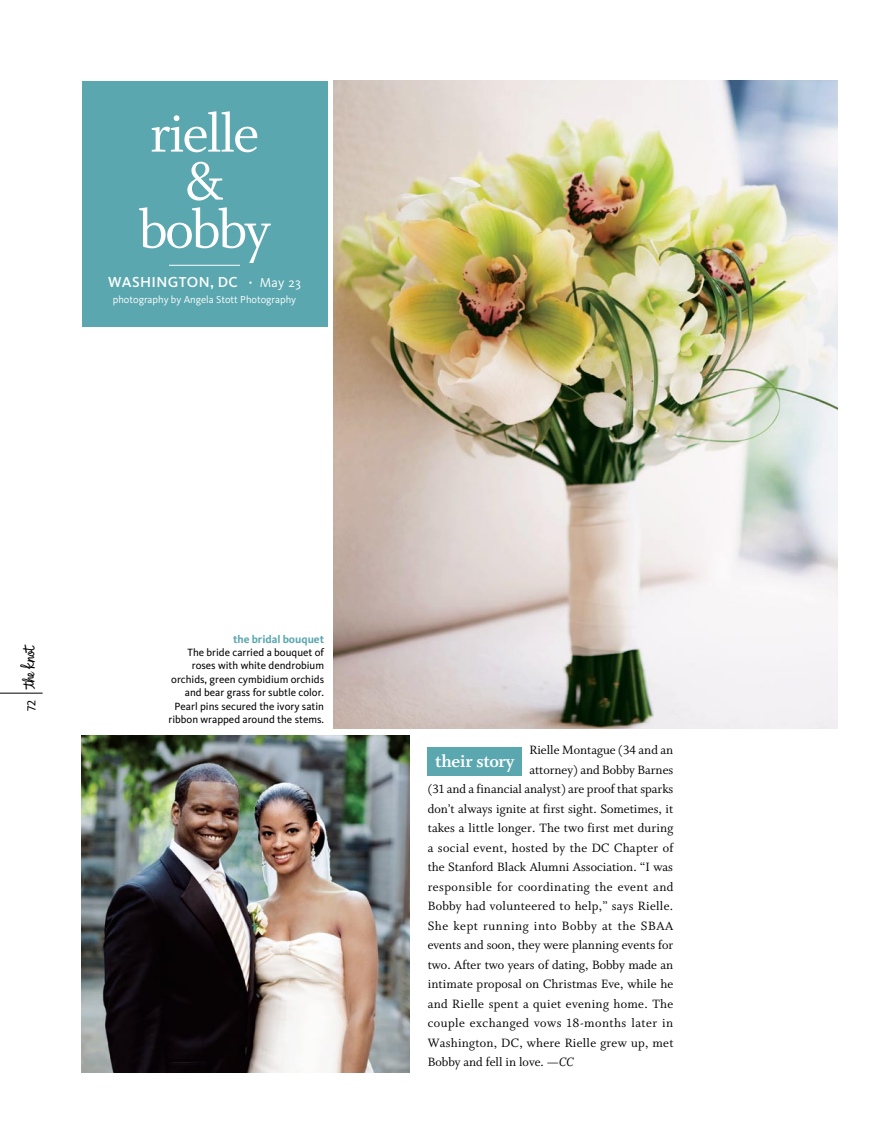
<style>
.page{position:relative;width:878px;height:1134px;background:#fff}
.page>*{position:absolute;margin:0;border:0;box-sizing:border-box;transform-origin:0 0}
.t1{font:60px/48px "Whitman Roman LF";letter-spacing:-.035em;color:#fff;text-align:center}
.t2{font:19.2px "Whitman Bold LF";letter-spacing:-.015em;color:#fff}
.t3{font:18px "The Knot Logo PS Small Below 36 pt";color:#000}
.t4{font:500 15px "Kievit";letter-spacing:.025em;color:#fff}
.t5{font:13.5px "Whitman Roman LF";letter-spacing:.005em;color:#000}
.t6{font:13.5px "Whitman Roman LF";letter-spacing:.035em;color:#000}
.t7{font:13.5px "Whitman Roman LF";letter-spacing:.025em;color:#000}
.t8{font:13.5px "Whitman Roman LF";letter-spacing:.04em;color:#000}
.t9{font:12px "Kievit Book SC";color:#000}
.t10{font:700 11.25px "Kievit";color:#5aa7af}
.t11{font:10.8px/13.5px "Kievit";color:#000;text-align:right}
.t12{font:10.5px "Kievit";color:#fff}
.s1{font-weight:400;font-size:13.5px}
.s2{font-family:"Whitman Italic LF"}
</style>
<div class="page">
<hr style="left:0;top:693px;width:43px;height:1px;background:#000">
<img style="left:333px;top:81px;width:504px;height:648px">
<img style="left:81px;top:735px;width:328px;height:338px">
<div style="left:428px;top:748px;width:94px;height:28px;background:#5aa7af"></div>
<div style="left:82px;top:81px;width:245px;height:245px;background:#5aa7af"></div>
<hr style="left:169px;top:265px;width:71px;height:1px;background:#fff">
<h1 class="t1" style="left:139px;top:110px;width:133px">rielle &amp; bobby</h1>
<p class="t4" style="left:108px;top:272px;width:194px">WASHINGTON, DC · <span class="s1">May 23</span></p>
<p class="t12" style="left:113px;top:293px;width:185px">photography by Angela Stott Photography</p>
<h3 class="t3" style="left:18px;top:690px;width:47px;rotate:-90deg">K</h3>
<p class="t9" style="left:24px;top:711px;width:13px;rotate:-90deg">72</p>
<p class="t10" style="left:233px;top:632px;width:92px">the bridal bouquet</p>
<p class="t11" style="left:168px;top:645px;width:157px">The bride carried a bouquet of roses with white dendrobium orchids, green cymbidium orchids and bear grass for subtle color.<br>Pearl pins secured the ivory satin ribbon wrapped around the stems.</p>
<p class="t5" style="left:529px;top:743px;width:145px">Rielle Montague (34 and an</p>
<p class="t5" style="left:529px;top:762px;width:145px">attorney) and Bobby Barnes</p>
<p class="t5" style="left:428px;top:782px;width:247px">(31 and a financial analyst) are proof that sparks</p>
<p class="t5" style="left:428px;top:801px;width:247px">don’t always ignite at first sight. Sometimes, it</p>
<p class="t5" style="left:428px;top:821px;width:247px">takes a little longer. The two first met during</p>
<p class="t7" style="left:428px;top:840px;width:247px">a social event, hosted by the DC Chapter of</p>
<p class="t5" style="left:428px;top:860px;width:247px">the Stanford Black Alumni Association. “I was</p>
<p class="t6" style="left:428px;top:879px;width:247px">responsible for coordinating the event and</p>
<p class="t5" style="left:428px;top:899px;width:247px">Bobby had volunteered to help,” says Rielle.</p>
<p class="t8" style="left:428px;top:918px;width:247px">She kept running into Bobby at the SBAA</p>
<p class="t5" style="left:428px;top:938px;width:247px">events and soon, they were planning events for</p>
<p class="t5" style="left:428px;top:957px;width:247px">two. After two years of dating, Bobby made an</p>
<p class="t5" style="left:428px;top:977px;width:247px">intimate proposal on Christmas Eve, while he</p>
<p class="t7" style="left:428px;top:996px;width:247px">and Rielle spent a quiet evening home. The</p>
<p class="t6" style="left:428px;top:1016px;width:247px">couple exchanged vows 18-months later in</p>
<p class="t5" style="left:428px;top:1035px;width:247px">Washington, DC, where Rielle grew up, met</p>
<p class="t5" style="left:428px;top:1055px;width:148px">Bobby and fell in love. <span class="s2">—CC</span></p>
<h2 class="t2" style="left:435px;top:750px;width:81px">their story</h2>
</div>
